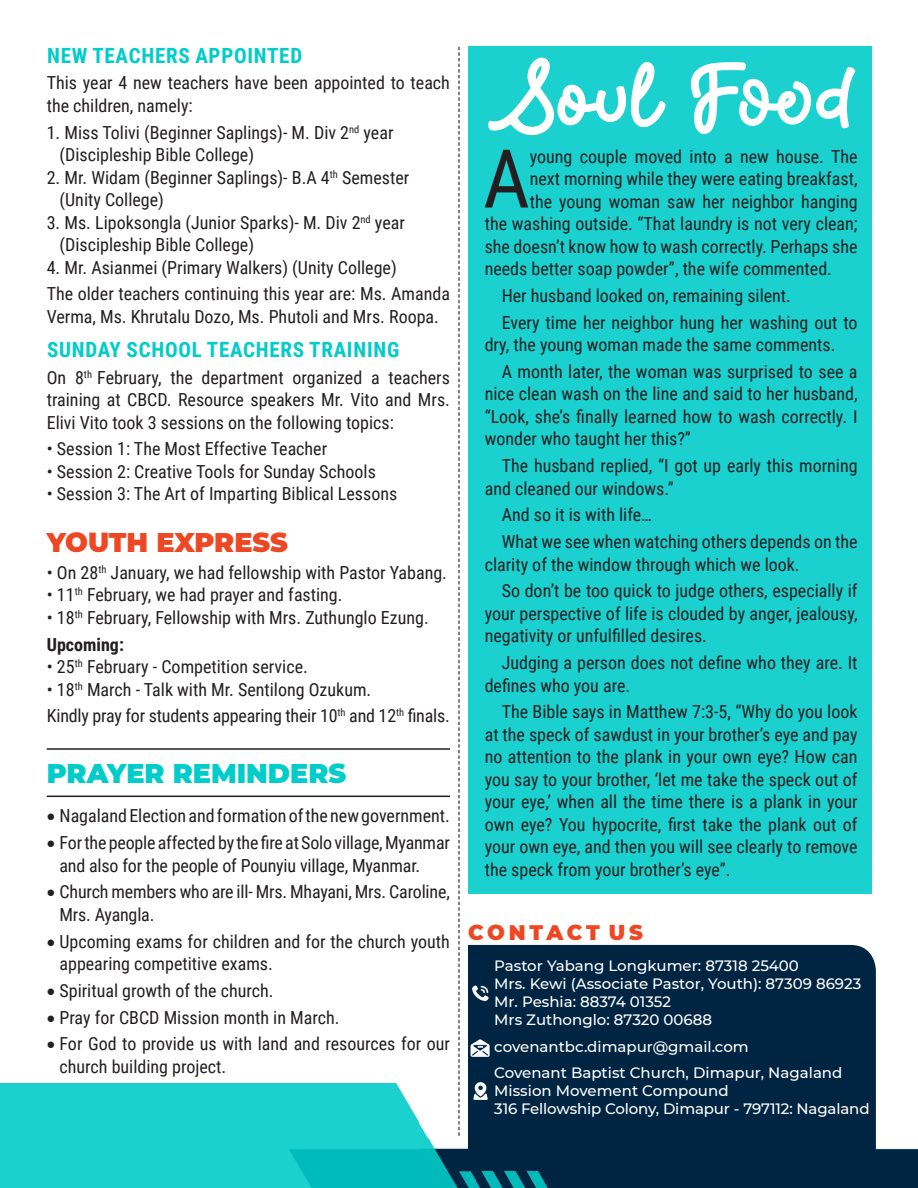
<style>
.page{position:relative;width:918px;height:1188px;background:#fff}
.page>*{position:absolute;margin:0;border:0;box-sizing:border-box;transform-origin:0 0}
.t1{font:81.3px "Roboto Condensed";color:#231f20}
.List_Paragraph{font:900 27px "Montserrat";color:#00ccc9}
.t2{font:900 27px "Montserrat";letter-spacing:-.005em;color:#ed4723}
.t3{font:700 21px "Roboto Condensed";letter-spacing:.035em;color:#00ccc9}
.t4{font:900 21px "Montserrat";letter-spacing:.18em;color:#ed4723}
.List_Paragraph-2{font:18px/22.5px "Roboto Condensed";color:#231f20}
.t5{font:700 18px "Roboto Condensed";color:#231f20}
.t6{font:500 15px/18px "Montserrat";color:#fff}
</style>
<div class="page">
<div style="left:468px;top:47px;width:403px;height:847px;background:#1ad1cf"></div>
<svg style="left:458px;top:47px;width:2px;height:1089px"></svg>
<img style="left:420px;top:1137px;width:498px;height:51px">
<img style="left:0;top:1083px;width:420px;height:105px">
<img style="left:419px;top:1110px;width:9px;height:27px">
<svg style="left:488px;top:57px;width:368px;height:79px"></svg>
<div style="left:468px;top:945px;width:408px;height:211px;background:#002542"></div>
<img style="left:470px;top:1039px;width:20px;height:18px">
<img style="left:472px;top:985px;width:17px;height:17px">
<img style="left:473px;top:1082px;width:15px;height:18px">
<hr style="left:47px;top:748px;width:403px;height:2px;background:#231f20">
<hr style="left:47px;top:796px;width:403px;height:1px;background:#231f20">
<p class="t3" style="left:47px;top:40px;width:257px">NEW TEACHERS APPOINTED</p>
<p class="List_Paragraph-2" style="left:47px;top:71px;width:405px">This year 4 new teachers have been appointed to teach the children, namely:</p>
<p class="List_Paragraph-2" style="left:60px;top:120px;width:335px;text-indent:-13px">1. Miss Tolivi (Beginner Saplings)- M. Div 2<sup>nd</sup> year (Discipleship Bible College)</p>
<p class="List_Paragraph-2" style="left:60px;top:165px;width:351px;text-indent:-13px">2. Mr. Widam (Beginner Saplings)- B.A 4<sup>th</sup> Semester (Unity College)</p>
<p class="List_Paragraph-2" style="left:60px;top:210px;width:347px;text-indent:-13px">3. Ms. Lipoksongla (Junior Sparks)- M. Div 2<sup>nd</sup> year (Discipleship Bible College)</p>
<p class="List_Paragraph-2" style="left:47px;top:255px;width:352px">4. Mr. Asianmei (Primary Walkers) (Unity College)</p>
<p class="List_Paragraph-2" style="left:47px;top:282px;width:405px">The older teachers continuing this year are: Ms. Amanda<br>Verma, Ms. Khrutalu Dozo, Ms. Phutoli and Mrs. Roopa.</p>
<p class="t3" style="left:47px;top:335px;width:354px">SUNDAY SCHOOL TEACHERS TRAINING</p>
<p class="List_Paragraph-2" style="left:47px;top:365px;width:405px;text-align:justify">On 8<sup>th</sup> February, the department organized a teachers training at CBCD. Resource speakers Mr. Vito and Mrs.<br>Elivi Vito took 3 sessions on the following topics:</p>
<p class="List_Paragraph-2" style="left:47px;top:437px;width:282px">• Session 1: The Most Effective Teacher</p>
<p class="List_Paragraph-2" style="left:47px;top:459px;width:331px">• Session 2: Creative Tools for Sunday Schools</p>
<p class="List_Paragraph-2" style="left:47px;top:482px;width:352px">• Session 3: The Art of Imparting Biblical Lessons</p>
<p class="t2" style="left:47px;top:522px;width:243px">YOUTH EXPRESS</p>
<p class="List_Paragraph-2" style="left:47px;top:561px;width:402px">• On 28<sup>th</sup> January, we had fellowship with Pastor Yabang.</p>
<p class="List_Paragraph-2" style="left:47px;top:583px;width:297px">• 11<sup>th</sup> February, we had prayer and fasting.</p>
<p class="List_Paragraph-2" style="left:47px;top:606px;width:383px">• 18<sup>th</sup> February, Fellowship with Mrs. Zuthunglo Ezung.</p>
<p class="t5" style="left:47px;top:632px;width:79px">Upcoming:</p>
<p class="List_Paragraph-2" style="left:47px;top:655px;width:263px">• 25<sup>th</sup> February - Competition service.</p>
<p class="List_Paragraph-2" style="left:47px;top:677px;width:326px">• 18<sup>th</sup> March - Talk with Mr. Sentilong Ozukum.</p>
<p class="List_Paragraph-2" style="left:47px;top:704px;width:405px">Kindly pray for students appearing their 10<sup>th</sup> and 12<sup>th</sup> finals.</p>
<p class="List_Paragraph" style="left:47px;top:753px;width:301px">PRAYER REMINDERS</p>
<p class="List_Paragraph-2" style="left:47px;top:804px;width:405px">• Nagaland Election and formation of the new government.</p>
<p class="List_Paragraph-2" style="left:60px;top:831px;width:392px;text-indent:-13px">• For the people affected by the fire at Solo village, Myanmar and also for the people of Pounyiu village, Myanmar.</p>
<p class="List_Paragraph-2" style="left:60px;top:880px;width:392px;text-indent:-13px">• Church members who are ill- Mrs. Mhayani, Mrs. Caroline,<br>Mrs. Ayangla.</p>
<p class="List_Paragraph-2" style="left:60px;top:929px;width:392px;text-indent:-13px">• Upcoming exams for children and for the church youth appearing competitive exams.</p>
<p class="List_Paragraph-2" style="left:47px;top:979px;width:228px">• Spiritual growth of the church.</p>
<p class="List_Paragraph-2" style="left:47px;top:1005px;width:294px">• Pray for CBCD Mission month in March.</p>
<p class="List_Paragraph-2" style="left:60px;top:1032px;width:392px;text-indent:-13px">• For God to provide us with land and resources for our church building project.</p>
<p class="t1" style="left:483px;top:122px;width:48px">A</p>
<p class="List_Paragraph-2" style="left:530px;top:144px;width:329px">young couple moved into a new house. The</p>
<p class="List_Paragraph-2" style="left:530px;top:167px;width:329px">next morning while they were eating breakfast,</p>
<p class="List_Paragraph-2" style="left:530px;top:189px;width:329px">the young woman saw her neighbor hanging</p>
<p class="List_Paragraph-2" style="left:485px;top:212px;width:374px">the washing outside. “That laundry is not very clean;</p>
<p class="List_Paragraph-2" style="left:485px;top:234px;width:374px">she doesn’t know how to wash correctly. Perhaps she</p>
<p class="List_Paragraph-2" style="left:485px;top:257px;width:349px">needs better soap powder”, the wife commented.</p>
<p class="List_Paragraph-2" style="left:502px;top:283px;width:291px">Her husband looked on, remaining silent.</p>
<p class="List_Paragraph-2" style="left:485px;top:310px;width:374px;text-indent:17px">Every time her neighbor hung her washing out to dry, the young woman made the same comments.</p>
<p class="List_Paragraph-2" style="left:485px;top:359px;width:374px;text-align:justify;text-indent:17px">A month later, the woman was surprised to see a nice clean wash on the line and said to her husband, “Look, she’s finally learned how to wash correctly. I wonder who taught her this?”</p>
<p class="List_Paragraph-2" style="left:485px;top:454px;width:374px;text-indent:17px">The husband replied, “I got up early this morning and cleaned our windows.”</p>
<p class="List_Paragraph-2" style="left:502px;top:503px;width:152px">And so it is with life…</p>
<p class="List_Paragraph-2" style="left:485px;top:530px;width:374px;text-indent:17px">What we see when watching others depends on the clarity of the window through which we look.</p>
<p class="List_Paragraph-2" style="left:485px;top:579px;width:374px;text-align:justify;text-indent:17px">So don’t be too quick to judge others, especially if your perspective of life is clouded by anger, jealousy, negativity or unfulfilled desires.</p>
<p class="List_Paragraph-2" style="left:485px;top:651px;width:374px;text-indent:17px">Judging a person does not define who they are. It defines who you are.</p>
<p class="List_Paragraph-2" style="left:485px;top:700px;width:374px;text-align:justify;text-indent:17px">The Bible says in Matthew 7:3-5, “Why do you look at the speck of sawdust in your brother’s eye and pay no attention to the plank in your own eye? How can you say to your brother, ‘let me take the speck out of your eye,’ when all the time there is a plank in your own eye? You hypocrite, first take the plank out of your own eye, and then you will see clearly to remove the speck from your brother’s eye”.</p>
<p class="t4" style="left:468px;top:916px;width:177px">CONTACT US</p>
<p class="t6" style="left:494px;top:956px;width:369px">Pastor Yabang Longkumer: 87318 25400<br>Mrs. Kewi (Associate Pastor, Youth): 87309 86923</p>
<p class="t6" style="left:494px;top:992px;width:219px">Mr. Peshia: 88374 01352<br>Mrs Zuthonglo: 87320 00688</p>
<p class="t6" style="left:494px;top:1037px;width:256px">covenantbc.dimapur@gmail.com</p>
<p class="t6" style="left:494px;top:1063px;width:377px">Covenant Baptist Church, Dimapur, Nagaland<br>Mission Movement Compound<br>316 Fellowship Colony, Dimapur - 797112: Nagaland</p>
</div>
